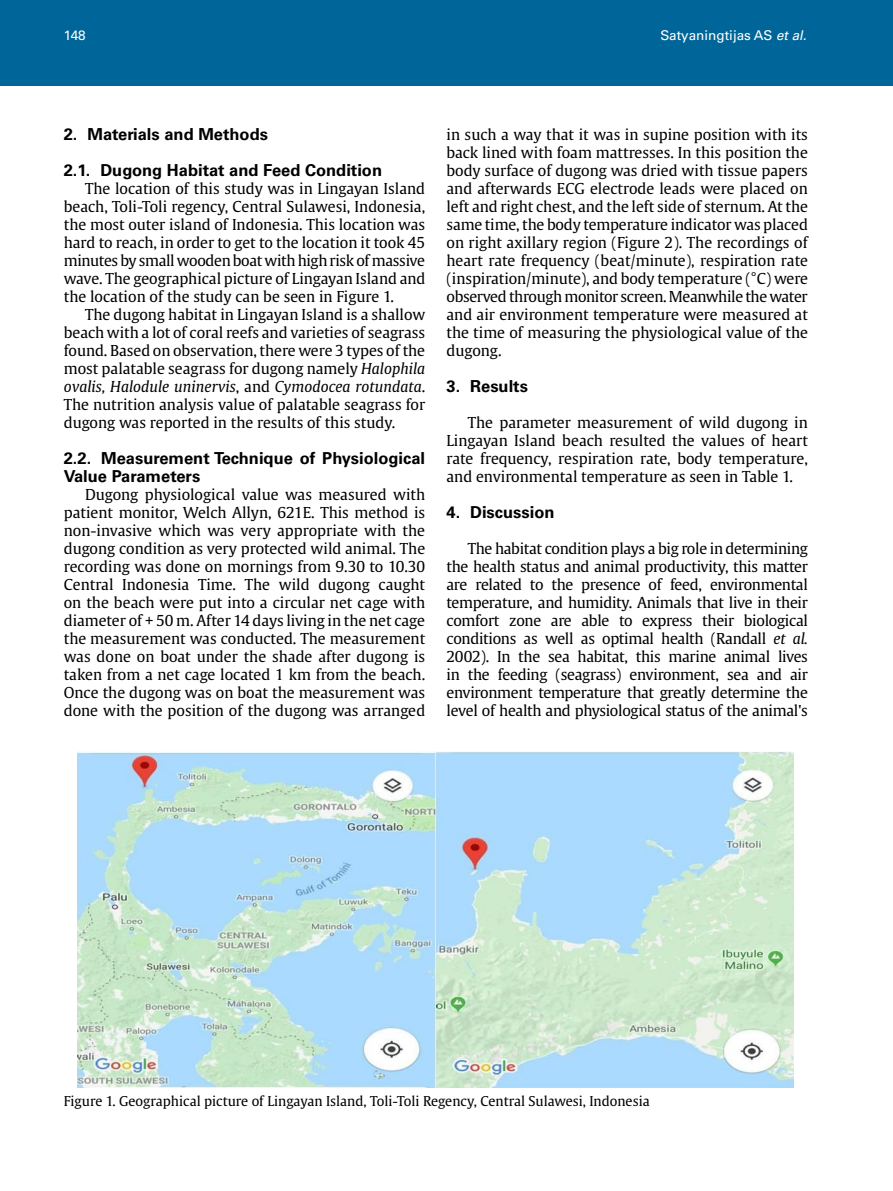
<style>
.page{position:relative;width:893px;height:1191px;background:#fff}
.page>*{position:absolute;margin:0;border:0;box-sizing:border-box;transform-origin:0 0}
.t1{font:700 16.5px/36px "Univers LT Std";color:#000}
.t2{font:15px/18px "Gulliver";color:#000;text-align:justify}
.t3{font:13.5px "Gulliver";color:#000}
.t4{font:13.5px "Univers LT Std";color:#fff}
.s1{font-style:italic}
</style>
<div class="page">
<div style="left:0;top:0;width:893px;height:85px;background:#069"></div>
<img style="left:78px;top:751px;width:716px;height:336px">
<p class="t4" style="left:64px;top:27px;width:24px">148</p>
<p class="t4" style="left:660px;top:27px;width:151px">Satyaningtijas AS <span class="s1">etal.</span></p>
<p class="t1" style="left:64px;top:117px;width:320px">2. Materials and Methods<br>2.1. Dugong Habitat and Feed Condition</p>
<p class="t2" style="left:64px;top:180px;width:363px;text-indent:21px">The location of this study was in Lingayan Island beach, Toli-Toli regency, Central Sulawesi, Indonesia, the most outer island of Indonesia. This location was hard to reach, in order to get to the location it took 45 minutes by small wooden boat with high risk of massive wave. The geographical picture of Lingayan Island and the location of the study can be seen in Figure 1.</p>
<p class="t2" style="left:64px;top:306px;width:363px;text-indent:21px">The dugong habitat in Lingayan Island is a shallow beach with a lot of coral reefs and varieties of seagrass found. Based on observation, there were 3 types of the most palatable seagrass for dugong namely <span class="s1">Halophila ovalis, Halodule uninervis</span>, and <span class="s1">Cymodocea rotundata</span>.<br>The nutrition analysis value of palatable seagrass for dugong was reported in the results of this study.</p>
<p class="t1" style="left:64px;top:450px;width:363px;line-height:18px">2.2. Measurement Technique of Physiological<br>Value Parameters</p>
<p class="t2" style="left:64px;top:486px;width:363px;text-indent:21px">Dugong physiological value was measured with patient monitor, Welch Allyn, 621E. This method is non-invasive which was very appropriate with the dugong condition as very protected wild animal. The recording was done on mornings from 9.30 to 10.30<br>Central Indonesia Time. The wild dugong caught on the beach were put into a circular net cage with diameter of + 50 m. After 14 days living in the net cage the measurement was conducted. The measurement was done on boat under the shade after dugong is taken from a net cage located 1 km from the beach.<br>Once the dugong was on boat the measurement was done with the position of the dugong was arranged</p>
<p class="t2" style="left:446px;top:126px;width:363px">in such a way that it was in supine position with its back lined with foam mattresses. In this position the body surface of dugong was dried with tissue papers and afterwards ECG electrode leads were placed on left and right chest, and the left side of sternum. At the same time, the body temperature indicator was placed on right axillary region (Figure 2). The recordings of heart rate frequency (beat/minute), respiration rate (inspiration/minute), and body temperature (°C) were observed through monitor screen. Meanwhile the water and air environment temperature were measured at the time of measuring the physiological value of the dugong.</p>
<p class="t1" style="left:446px;top:369px;width:83px">3. Results</p>
<p class="t2" style="left:446px;top:414px;width:363px;text-indent:21px">The parameter measurement of wild dugong in Lingayan Island beach resulted the values of heart rate frequency, respiration rate, body temperature, and environmental temperature as seen in Table 1.</p>
<p class="t1" style="left:446px;top:495px;width:109px">4. Discussion</p>
<p class="t2" style="left:446px;top:540px;width:363px;text-indent:21px">The habitat condition plays a big role in determining the health status and animal productivity, this matter are related to the presence of feed, environmental temperature, and humidity. Animals that live in their comfort zone are able to express their biological conditions as well as optimal health (Randall <span class="s1">et al.<br></span>2002). In the sea habitat, this marine animal lives in the feeding (seagrass) environment, sea and air environment temperature that greatly determine the level of health and physiological status of the animal's</p>
<p class="t3" style="left:64px;top:1092px;width:587px">Figure 1. Geographical picture of Lingayan Island, Toli-Toli Regency, Central Sulawesi, Indonesia</p>
</div>
